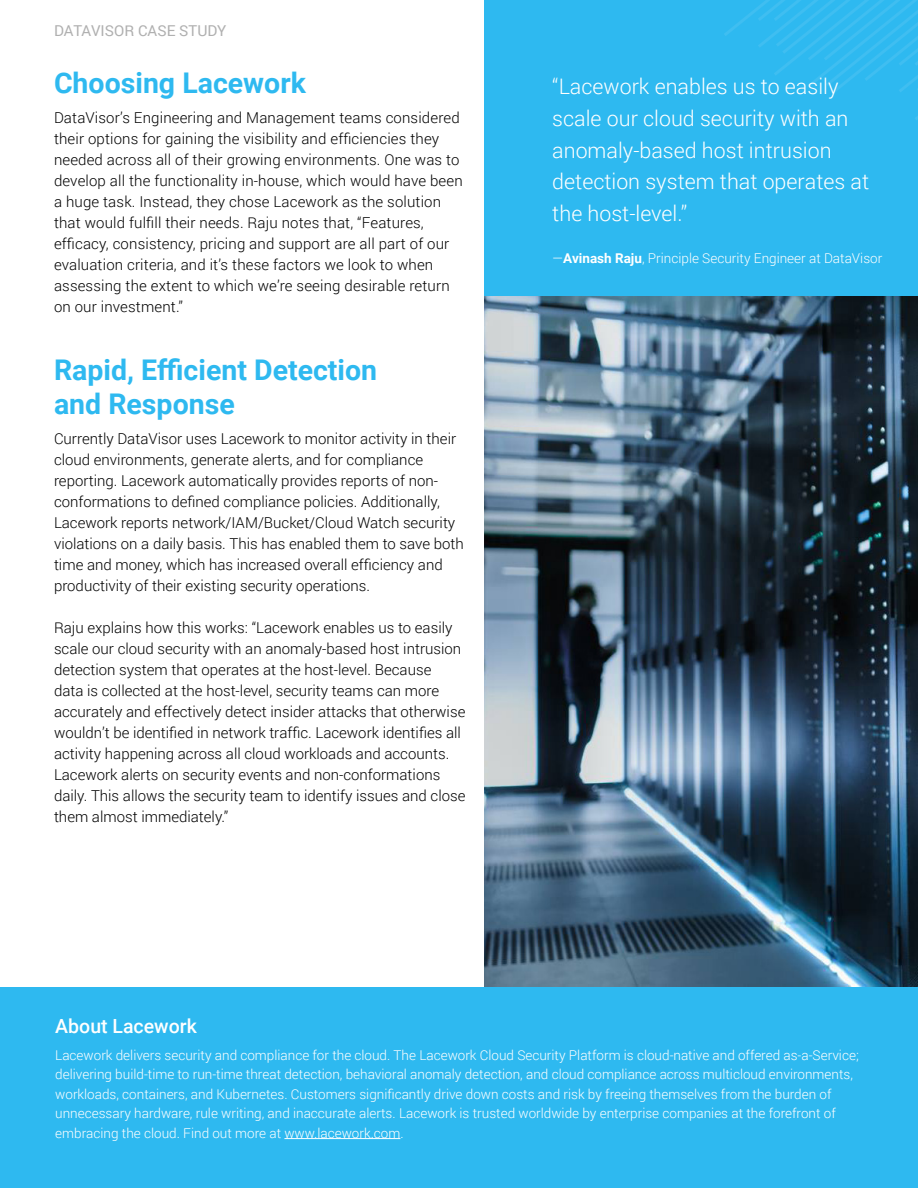
<style>
.page{position:relative;width:918px;height:1188px;background:#fff}
.page>*{position:absolute;margin:0;border:0;box-sizing:border-box;transform-origin:0 0}
.t1{font:700 28.5px/34.2px "Roboto";color:#2eb9f0}
.t2{font:300 21.45px/31.5px "Roboto";color:#fff}
.t3{font:500 19.5px "Roboto";color:#fff}
.t4{font:300 15px/21px "Roboto";color:#000}
.t5{font:15px "Roboto";color:#b0b0b0}
.t6{font:300 13.5px/19.5px "Roboto";color:#fff}
.s1{font-weight:700}
</style>
<div class="page">
<img style="left:485px;top:296px;width:433px;height:691px">
<div style="left:485px;top:0;width:433px;height:296px;background:#2eb9f0"></div>
<svg style="left:724px;top:0;width:194px;height:120px"></svg>
<div style="left:0;top:987px;width:918px;height:201px;background:#2eb9f0"></div>
<hr style="left:284px;top:1138px;width:116px;height:1px;background:#fff">
<p class="t5" style="left:54px;top:20px;width:174px">DATAVISOR CASE STUDY</p>
<h1 class="t1" style="left:54px;top:65px;width:253px">Choosing Lacework</h1>
<p class="t4" style="left:54px;top:107px;width:410px">DataVisor’s Engineering and Management teams considered their options for gaining the visibility and efficiencies they needed across all of their growing environments. One was to develop all the functionality in-house, which would have been a huge task. Instead, they chose Lacework as the solution that would fulfill their needs. Raju notes that, “Features, efficacy, consistency, pricing and support are all part of our evaluation criteria, and it’s these factors we look to when assessing the extent to which we’re seeing desirable return on our investment.”</p>
<h1 class="t1" style="left:54px;top:352px;width:325px">Rapid, Efficient Detection and Response</h1>
<p class="t4" style="left:54px;top:427px;width:411px">Currently DataVisor uses Lacework to monitor activity in their cloud environments, generate alerts, and for compliance reporting. Lacework automatically provides reports of non&shy;conformations to defined compliance policies. Additionally, Lacework reports network/IAM/Bucket/Cloud Watch security violations on a daily basis. This has enabled them to save both time and money, which has increased overall efficiency and productivity of their existing security operations.</p>
<p class="t4" style="left:54px;top:616px;width:413px">Raju explains how this works: “Lacework enables us to easily scale our cloud security with an anomaly-based host intrusion detection system that operates at the host-level. Because<br>data is collected at the host-level, security teams can more accurately and effectively detect insider attacks that otherwise wouldn’t be identified in network traffic. Lacework identifies all activity happening across all cloud workloads and accounts.<br>Lacework alerts on security events and non-conformations daily. This allows the security team to identify issues and close them almost immediately.”</p>
<h2 class="t2" style="left:552px;top:70px;width:318px">“Lacework enables us to easily scale our cloud security with an anomaly-based host intrusion detection system that operates at the host-level.”</h2>
<p class="t6" style="left:552px;top:248px;width:332px">—<span class="s1">Avinash Raju</span>, Principle Security Engineer at DataVisor</p>
<h3 class="t3" style="left:55px;top:1012px;width:143px">About Lacework</h3>
<p class="t6" style="left:55px;top:1045px;width:805px">Lacework delivers security and compliance for the cloud. The Lacework Cloud Security Platform is cloud-native and offered as-a-Service; delivering build-time to run-time threat detection, behavioral anomaly detection, and cloud compliance across multicloud environments, workloads, containers, and Kubernetes. Customers significantly drive down costs and risk by freeing themselves from the burden of unnecessary hardware, rule writing, and inaccurate alerts. Lacework is trusted worldwide by enterprise companies at the forefront of embracing the cloud. Find out more at www.lacework.com.</p>
</div>
